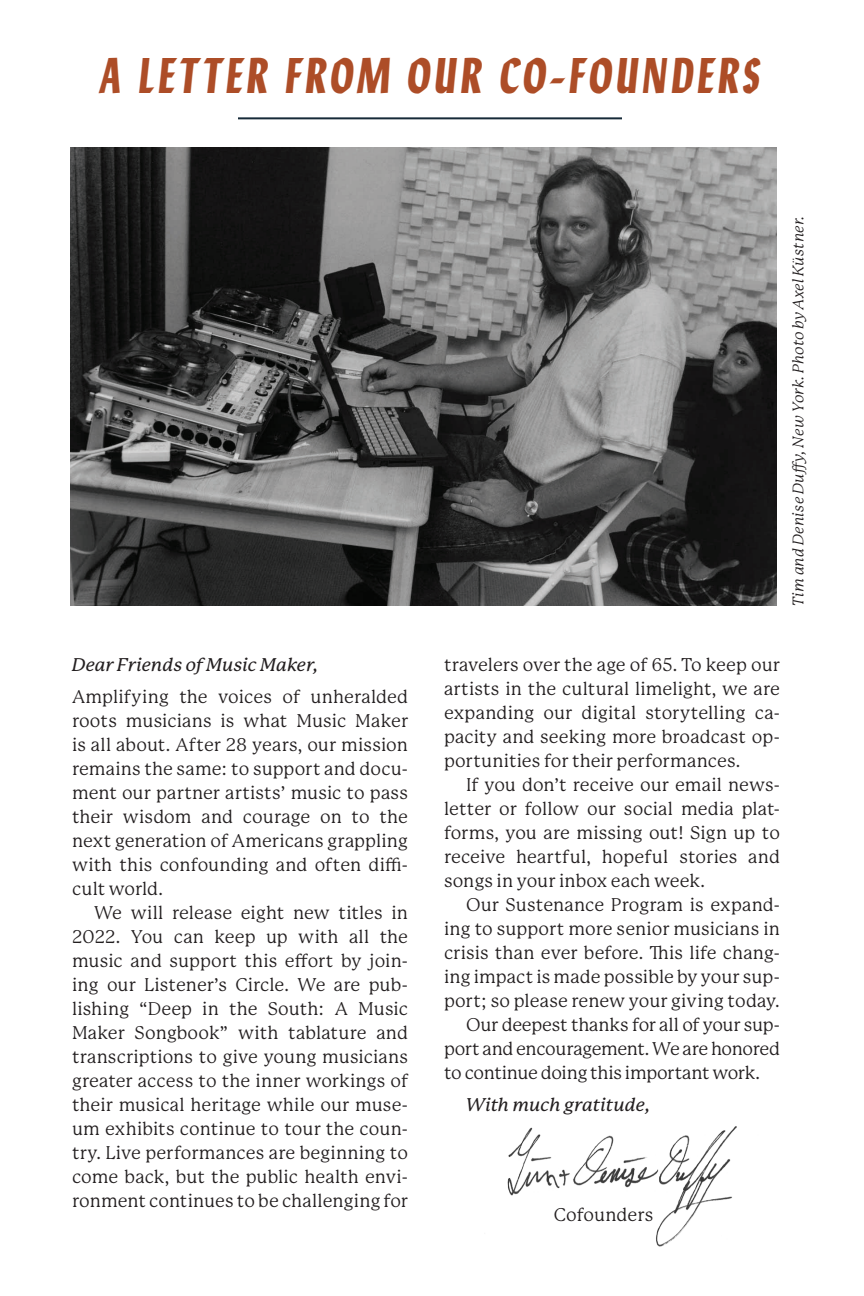
<style>
.page{position:relative;width:864px;height:1296px;background:#fff}
.page>*{position:absolute;margin:0;border:0;box-sizing:border-box;transform-origin:0 0}
.Header_with_rule_und{font:italic 700 50px "Lydia Condensed";letter-spacing:.06em;color:#ad4d27}
.Text_FL{font:18px/24px "P22 Mackinac Pro";letter-spacing:.01em;color:#231f20;text-align:justify}
.t1{font:italic 500 18px "P22 Mackinac Pro";letter-spacing:-.005em;color:#231f20}
.t2{font:italic 15px "P22 Mackinac Pro";letter-spacing:.005em;color:#231f20}
</style>
<div class="page">
<hr style="left:238px;top:117px;width:384px;height:2px;background:#162a38">
<img style="left:70px;top:148px;width:706px;height:458px">
<img style="left:507px;top:1126px;width:230px;height:121px">
<p class="Header_with_rule_und" style="left:100px;top:40px;width:662px">A LETTER FROM OUR CO-FOUNDERS</p>
<p class="t1" style="left:72px;top:655px;width:247px">Dear Friends of Music Maker,</p>
<p class="Text_FL" style="left:72px;top:685px;width:338px">Amplifying the voices of unheralded roots musicians is what Music Maker is all about. After 28 years, our mission remains the same: to support and docu&shy;ment our partner artists’ music to pass their wisdom and courage on to the next generation of Americans grappling with this confounding and often diffi&shy;cult world.</p>
<p class="Text_FL" style="left:72px;top:901px;width:338px;text-indent:22px">We will release eight new titles in 2022. You can keep up with all the music and support this effort by join&shy;ing our Listener’s Circle. We are pub&shy;lishing “Deep in the South: A Music Maker Songbook” with tablature and transcriptions to give young musicians greater access to the inner workings of their musical heritage while our muse&shy;um exhibits continue to tour the coun&shy;try. Live performances are beginning to come back, but the public health envi&shy;ronment continues to be challenging for</p>
<p class="t2" style="left:790px;top:606px;width:392px;rotate:-90deg">Tim and Denise Duffy, New York. Photo by Axel Küstner.</p>
<p class="Text_FL" style="left:444px;top:653px;width:338px">travelers over the age of 65. To keep our artists in the cultural limelight, we are expanding our digital storytelling ca&shy;pacity and seeking more broadcast op&shy;portunities for their performances.</p>
<p class="Text_FL" style="left:444px;top:773px;width:338px;text-indent:22px">If you don’t receive our email news&shy;letter or follow our social media plat&shy;forms, you are missing out! Sign up to receive heartful, hopeful stories and songs in your inbox each week.</p>
<p class="Text_FL" style="left:444px;top:893px;width:337px;text-indent:22px">Our Sustenance Program is expand&shy;ing to support more senior musicians in crisis than ever before. This life chang&shy;ing impact is made possible by your sup&shy;port; so please renew your giving today.</p>
<p class="Text_FL" style="left:444px;top:1013px;width:338px;text-indent:22px">Our deepest thanks for all of your sup&shy;port and encouragement. We are honored to continue doing this important work.</p>
<p class="t1" style="left:466px;top:1095px;width:186px">With much gratitude,</p>
<p class="Text_FL" style="left:554px;top:1203px;width:101px">Cofounders</p>
</div>
